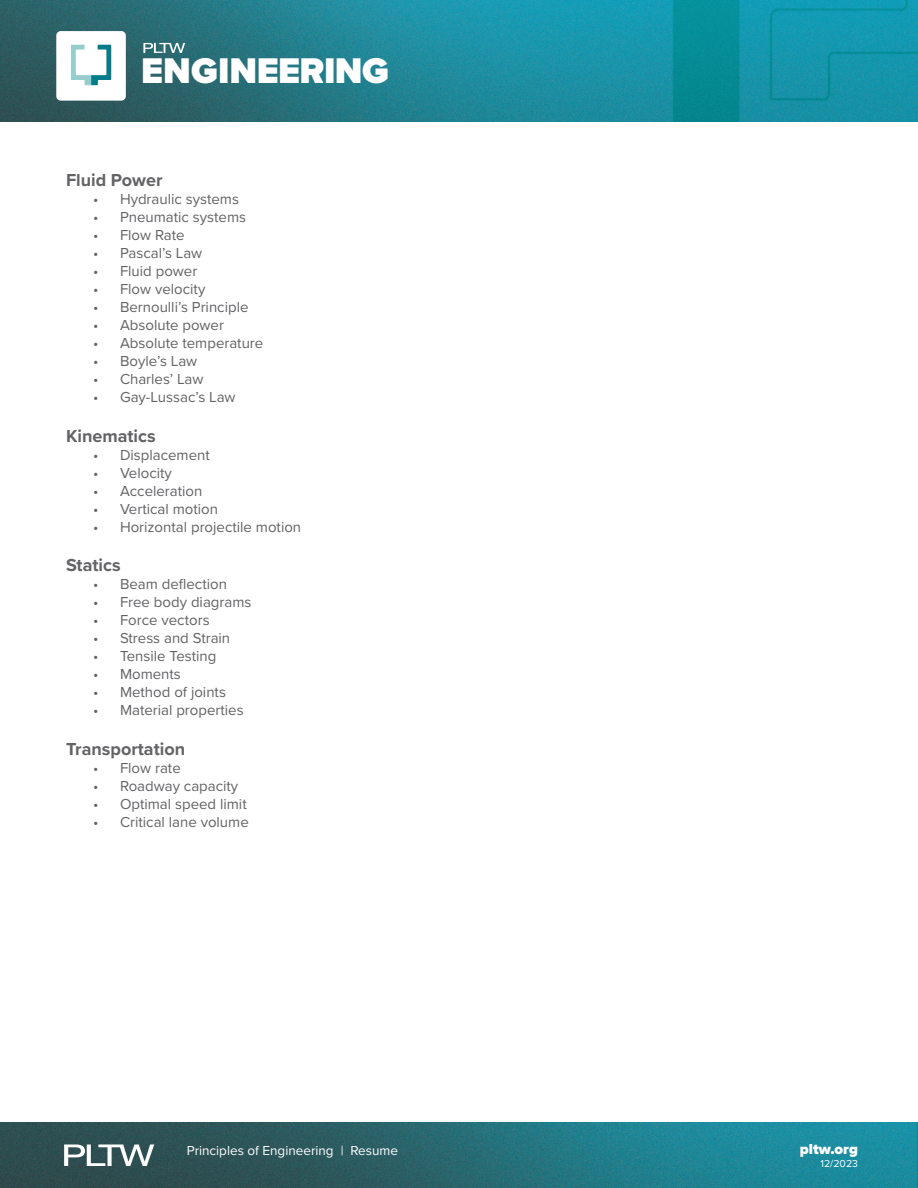
<style>
.page{position:relative;width:918px;height:1188px;background:#fff}
.page>*{position:absolute;margin:0;border:0;box-sizing:border-box;transform-origin:0 0}
.t1{font:900 37.05px "Proxima Nova";letter-spacing:-.015em;color:#fff}
.t2{font:700 18px "Proxima Nova";color:#636366}
.t3{font:15px "Proxima Nova";color:#636366}
.t4{font:900 15px "Proxima Nova";color:#fff}
.t5{font:13.5px "Proxima Nova";color:#fff}
.t6{font:10.5px "Proxima Nova";color:#fff}
</style>
<div class="page">
<img style="left:0;top:1123px;width:918px;height:65px">
<img style="left:0;top:0;width:918px;height:122px">
<svg style="left:143px;top:43px;width:42px;height:10px"></svg>
<div style="left:56px;top:31px;width:70px;height:70px;background:#fff;border-radius:4px"></div>
<svg style="left:71px;top:45px;width:40px;height:40px"></svg>
<svg style="left:64px;top:1144px;width:90px;height:22px"></svg>
<h1 class="t1" style="left:141px;top:43px;width:249px">ENGINEERING</h1>
<p class="t2" style="left:66px;top:167px;width:98px">Fluid Power</p>
<p class="t3" style="left:93px;top:188px;width:148px">• Hydraulic systems</p>
<p class="t3" style="left:93px;top:206px;width:155px">• Pneumatic systems</p>
<p class="t3" style="left:93px;top:224px;width:93px">• Flow Rate</p>
<p class="t3" style="left:93px;top:242px;width:111px">• Pascal’s Law</p>
<p class="t3" style="left:93px;top:260px;width:106px">• Fluid power</p>
<p class="t3" style="left:93px;top:278px;width:114px">• Flow velocity</p>
<p class="t3" style="left:93px;top:296px;width:157px">• Bernoulli’s Principle</p>
<p class="t3" style="left:93px;top:314px;width:133px">• Absolute power</p>
<p class="t3" style="left:93px;top:332px;width:172px">• Absolute temperature</p>
<p class="t3" style="left:93px;top:350px;width:106px">• Boyle’s Law</p>
<p class="t3" style="left:93px;top:368px;width:112px">• Charles’ Law</p>
<p class="t3" style="left:93px;top:386px;width:144px">• Gay-Lussac’s Law</p>
<p class="t2" style="left:66px;top:422px;width:91px">Kinematics</p>
<p class="t3" style="left:93px;top:444px;width:118px">• Displacement</p>
<p class="t3" style="left:93px;top:462px;width:80px">• Velocity</p>
<p class="t3" style="left:93px;top:480px;width:111px">• Acceleration</p>
<p class="t3" style="left:93px;top:498px;width:127px">• Vertical motion</p>
<p class="t3" style="left:93px;top:516px;width:210px">• Horizontal projectile motion</p>
<p class="t2" style="left:66px;top:552px;width:56px">Statics</p>
<p class="t3" style="left:93px;top:573px;width:135px">• Beam deflection</p>
<p class="t3" style="left:93px;top:591px;width:160px">• Free body diagrams</p>
<p class="t3" style="left:93px;top:609px;width:118px">• Force vectors</p>
<p class="t3" style="left:93px;top:627px;width:139px">• Stress and Strain</p>
<p class="t3" style="left:93px;top:645px;width:125px">• Tensile Testing</p>
<p class="t3" style="left:93px;top:663px;width:89px">• Moments</p>
<p class="t3" style="left:93px;top:681px;width:135px">• Method of joints</p>
<p class="t3" style="left:93px;top:699px;width:152px">• Material properties</p>
<p class="t2" style="left:66px;top:736px;width:121px">Transportation</p>
<p class="t3" style="left:93px;top:757px;width:89px">• Flow rate</p>
<p class="t3" style="left:93px;top:775px;width:147px">• Roadway capacity</p>
<p class="t3" style="left:93px;top:793px;width:155px">• Optimal speed limit</p>
<p class="t3" style="left:93px;top:811px;width:157px">• Critical lane volume</p>
<p class="t5" style="left:187px;top:1140px;width:213px">Principles of Engineering | Resume</p>
<p class="t4" style="left:800px;top:1138px;width:60px">pltw.org</p>
<p class="t6" style="left:821px;top:1156px;width:39px">12/2023</p>
</div>
